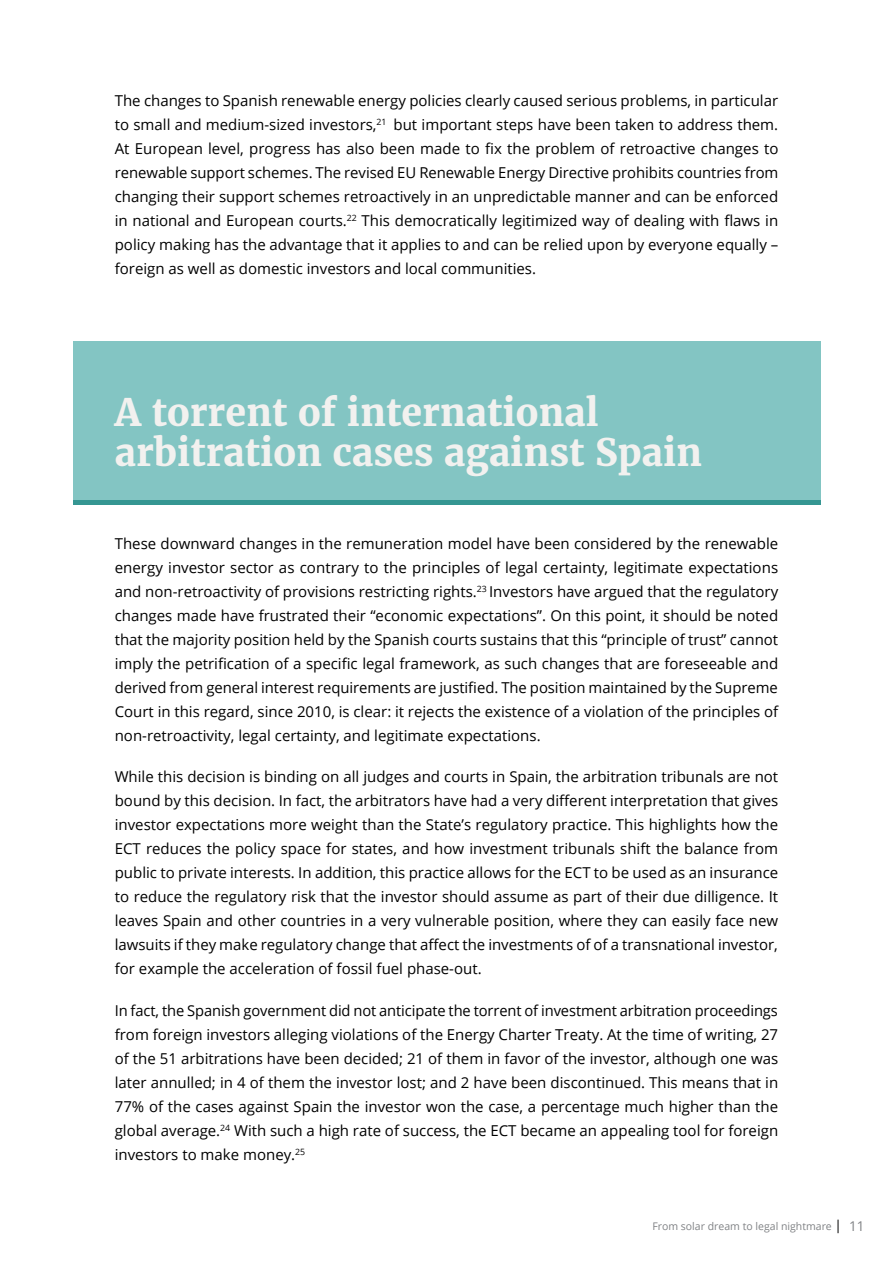
<style>
.page{position:relative;width:893px;height:1263px;background:#fff}
.page>*{position:absolute;margin:0;border:0;box-sizing:border-box;transform-origin:0 0}
.t1{font:700 37.5px/40.5px "Merriweather";color:#f2f1ef}
.t2{font:15px/24px "Open Sans";color:#000;text-align:justify}
.t3{font:10.5px "Open Sans";color:#808285}
.s1{font-size:13.5px;color:#000}
.s2{font-size:13.5px}
</style>
<div class="page">
<div style="left:74px;top:342px;width:747px;height:160px;background:#83c5c3"></div>
<div style="left:74px;top:500px;width:747px;height:5px;background:#359692"></div>
<p class="t2" style="left:115px;top:88px;width:665px">The changes to Spanish renewable energy policies clearly caused serious problems, in particular to small and medium-sized investors,<sup>21</sup> but important steps have been taken to address them.<br>At European level, progress has also been made to fix the problem of retroactive changes to renewable support schemes. The revised EU Renewable Energy Directive prohibits countries from changing their support schemes retroactively in an unpredictable manner and can be enforced in national and European courts.<sup>22</sup> This democratically legitimized way of dealing with flaws in policy making has the advantage that it applies to and can be relied upon by everyone equally – foreign as well as domestic investors and local communities.</p>
<h1 class="t1" style="left:115px;top:392px;width:589px">A torrent of international arbitration cases against Spain</h1>
<p class="t2" style="left:115px;top:531px;width:665px">These downward changes in the remuneration model have been considered by the renewable energy investor sector as contrary to the principles of legal certainty, legitimate expectations and non-retroactivity of provisions restricting rights.<sup>23</sup> Investors have argued that the regulatory changes made have frustrated their “economic expectations”. On this point, it should be noted that the majority position held by the Spanish courts sustains that this “principle of trust” cannot imply the petrification of a specific legal framework, as such changes that are foreseeable and derived from general interest requirements are justified. The position maintained by the Supreme Court in this regard, since 2010, is clear: it rejects the existence of a violation of the principles of non-retroactivity, legal certainty, and legitimate expectations.</p>
<p class="t2" style="left:115px;top:764px;width:665px">While this decision is binding on all judges and courts in Spain, the arbitration tribunals are not bound by this decision. In fact, the arbitrators have had a very different interpretation that gives investor expectations more weight than the State’s regulatory practice. This highlights how the ECT reduces the policy space for states, and how investment tribunals shift the balance from public to private interests. In addition, this practice allows for the ECT to be used as an insurance to reduce the regulatory risk that the investor should assume as part of their due dilligence. It leaves Spain and other countries in a very vulnerable position, where they can easily face new lawsuits if they make regulatory change that affect the investments of of a transnational investor, for example the acceleration of fossil fuel phase-out.</p>
<p class="t2" style="left:115px;top:998px;width:665px">In fact, the Spanish government did not anticipate the torrent of investment arbitration proceedings from foreign investors alleging violations of the Energy Charter Treaty. At the time of writing, 27 of the 51 arbitrations have been decided; 21 of them in favor of the investor, although one was later annulled; in 4 of them the investor lost; and 2 have been discontinued. This means that in 77% of the cases against Spain the investor won the case, a percentage much higher than the global average.<sup>24</sup> With such a high rate of success, the ECT became an appealing tool for foreign investors to make money.<sup>25</sup></p>
<p class="t3" style="left:652px;top:1218px;width:214px">From solar dream to legal nightmare <span class="s1">|</span> <span class="s2">11</span></p>
</div>
